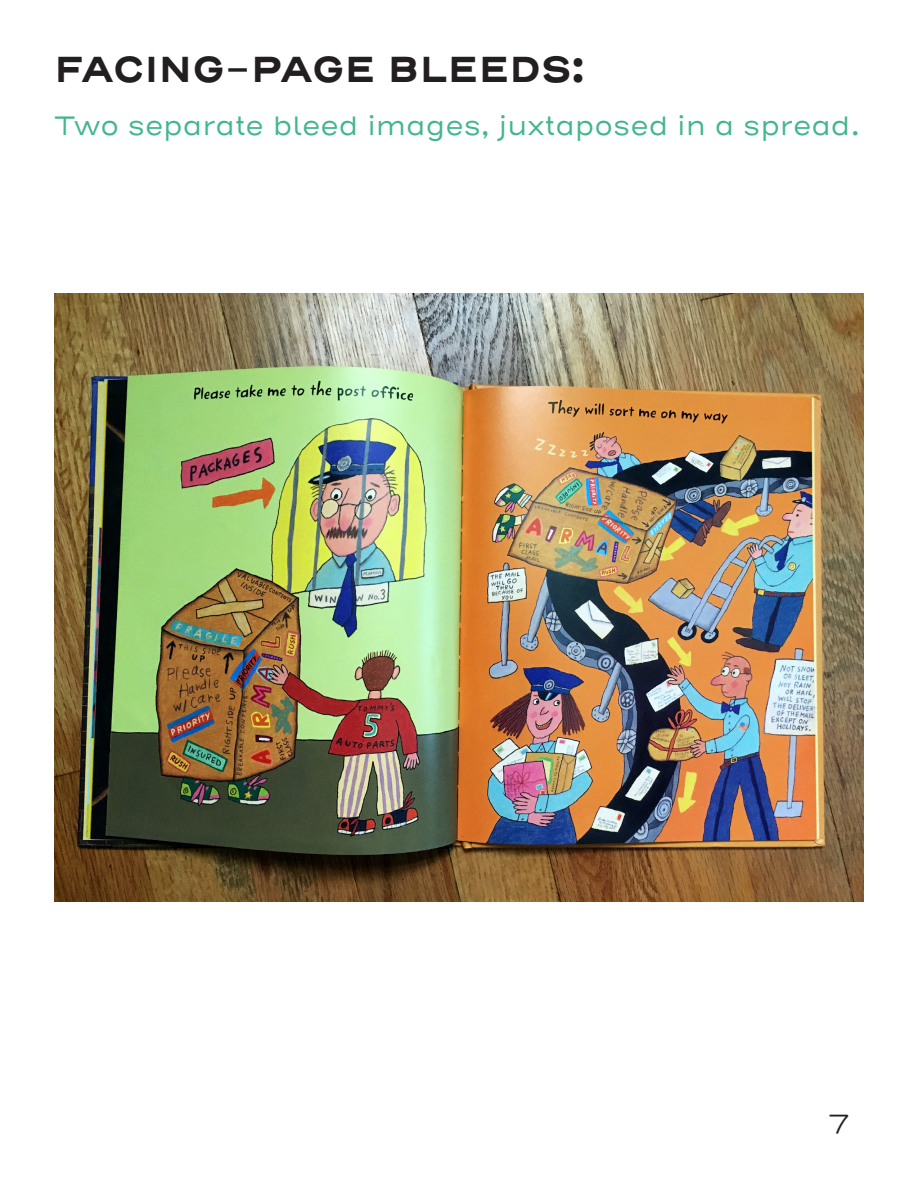
<style>
.page{position:relative;width:918px;height:1188px;background:#fff}
.page>*{position:absolute;margin:0;border:0;box-sizing:border-box;transform-origin:0 0}
.t1{font:700 36px "Henderson Sans Basic";color:#231f20}
.t2{font:27px "Henderson Sans Basic";color:#42b68e}
.t3{font:300 27px "Henderson Sans Basic";color:#231f20}
</style>
<div class="page">
<img style="left:54px;top:294px;width:810px;height:607px">
<p class="t1" style="left:54px;top:46px;width:532px">FACING-PAGE BLEEDS:</p>
<p class="t2" style="left:54px;top:109px;width:808px">Two separate bleed images, juxtaposed in a spread.</p>
<p class="t3" style="left:828px;top:1107px;width:23px">7</p>
</div>
